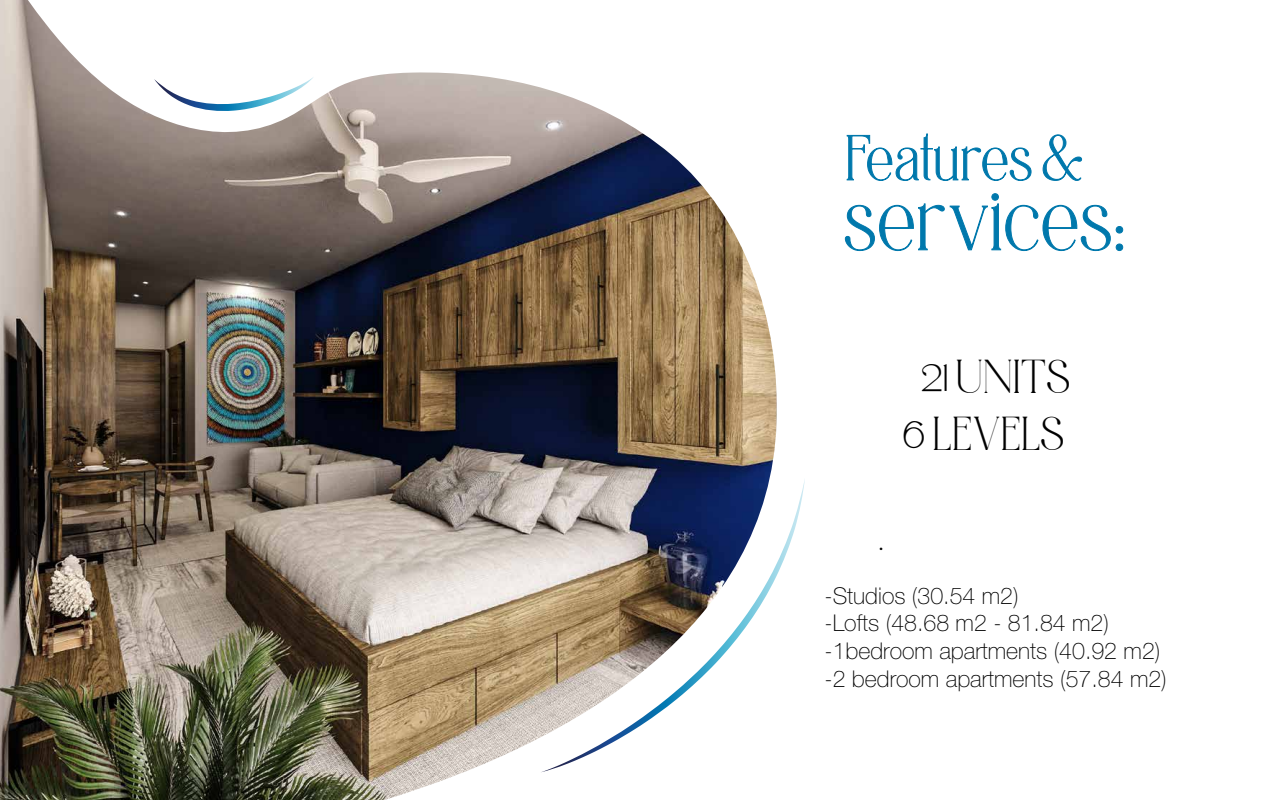
<style>
.page{position:relative;width:1280px;height:800px;background:#fff}
.page>*{position:absolute;margin:0;border:0;box-sizing:border-box;transform-origin:0 0}
.t1{font:300 72.9px "Astralaga";letter-spacing:-.01em;color:#0078ac}
.t2{font:300 52.4px "Astralaga";letter-spacing:-.03em;color:#0078ac}
.t3{font:300 39.5px/57.3px "Astralaga";color:#000;text-align:center}
.t4{font:100 23.1px/27.8px "Helvetica Neue";color:#000}
.t5{font:12px "Myriad Pro";color:#000}
.s1{font-family:"glorya";font-weight:400}
</style>
<div class="page">
<svg style="left:846px;top:133px;width:186px;height:48px"></svg>
<svg style="left:1042px;top:134px;width:41px;height:47px"></svg>
<svg style="left:844px;top:193px;width:280px;height:59px"></svg>
<img style="left:0;top:0;width:777px;height:800px">
<svg style="left:154px;top:76px;width:160px;height:36px"></svg>
<svg style="left:540px;top:478px;width:265px;height:294px"></svg>
<h2 class="t2" style="left:845px;top:123px;width:240px">Features &amp;</h2>
<h1 class="t1" style="left:842px;top:171px;width:285px">services:</h1>
<h3 class="t3" style="left:904px;top:348px;width:168px"><span class="s1">21</span> UNITS<br><span class="s1">6</span> LEVELS</h3>
<p class="t5" style="left:880px;top:540px;width:5px">•</p>
<p class="t4" style="left:825px;top:582px;width:344px">-Studios (30.54 m2)<br>-Lofts (48.68 m2 - 81.84 m2) -1bedroom apartments (40.92 m2) -2 bedroom apartments (57.84 m2)</p>
</div>
